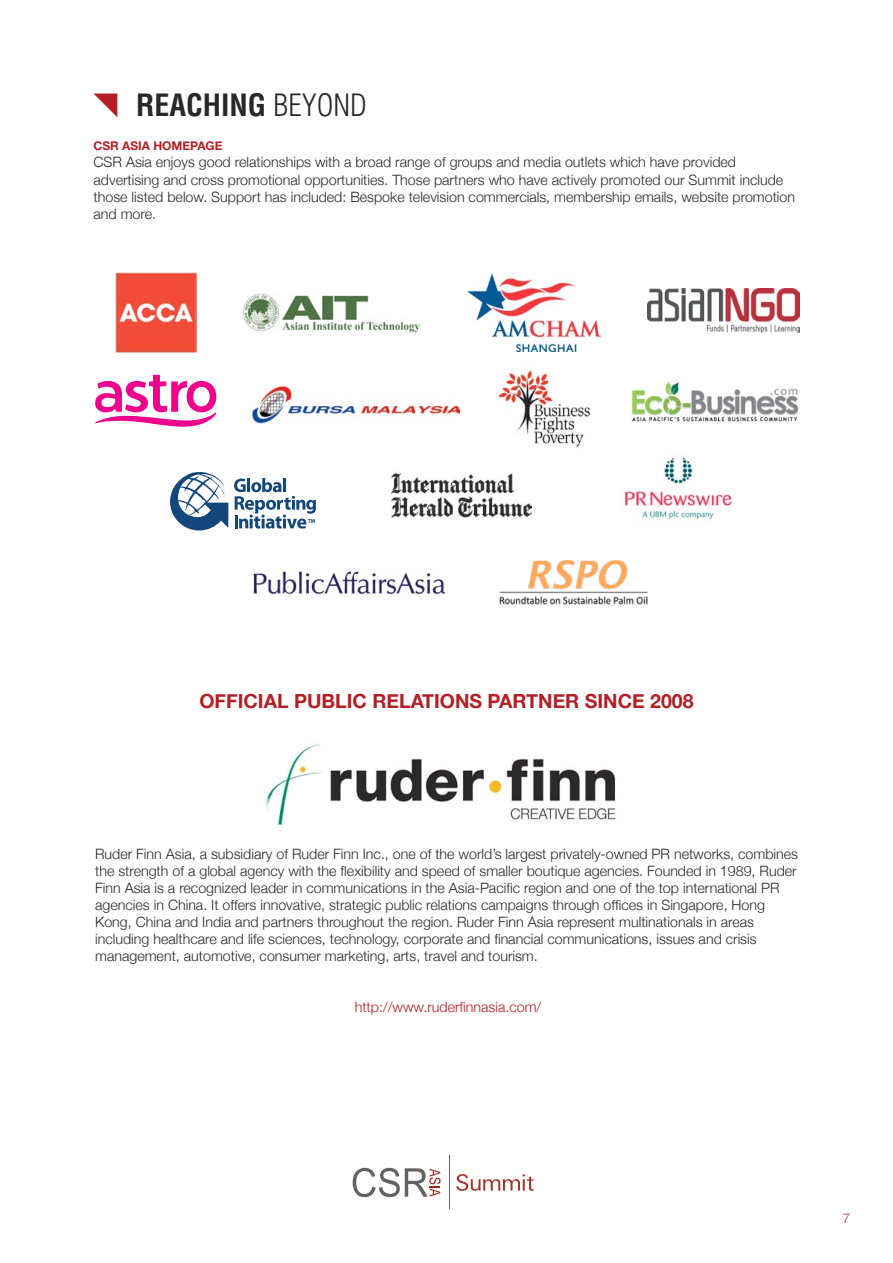
<style>
.page{position:relative;width:893px;height:1263px;background:#fff}
.page>*{position:absolute;margin:0;border:0;box-sizing:border-box;transform-origin:0 0}
.t1{font:700 condensed 30px "Helvetica";color:#292829}
.t2{font:300 condensed 30px "Helvetica";color:#292829}
.t3{font:700 19.5px "Helvetica Neue";color:#b21f24}
.t4{font:300 14.25px/17.1px "Helvetica Neue";color:#292829}
.t5{font:300 14.25px "Helvetica Neue";color:#b21f24}
.t6{font:300 13.5px "Helvetica Neue";color:#ae3a33}
.t7{font:700 12px "Helvetica Neue";color:#b21f24}
</style>
<div class="page">
<svg style="left:94px;top:94px;width:23px;height:23px"></svg>
<img style="left:115px;top:272px;width:81px;height:81px">
<svg style="left:95px;top:375px;width:121px;height:52px"></svg>
<img style="left:243px;top:293px;width:178px;height:39px">
<img style="left:467px;top:273px;width:133px;height:79px">
<img style="left:647px;top:289px;width:152px;height:43px">
<img style="left:496px;top:369px;width:95px;height:78px">
<img style="left:253px;top:385px;width:207px;height:39px">
<img style="left:630px;top:381px;width:169px;height:41px">
<svg style="left:170px;top:472px;width:58px;height:58px"></svg>
<svg style="left:234px;top:478px;width:82px;height:51px"></svg>
<img style="left:391px;top:473px;width:140px;height:45px">
<img style="left:624px;top:457px;width:108px;height:66px">
<img style="left:253px;top:571px;width:193px;height:24px">
<img style="left:499px;top:561px;width:148px;height:44px">
<img style="left:265px;top:744px;width:351px;height:82px">
<svg style="left:353px;top:1168px;width:88px;height:29px"></svg>
<hr style="left:449px;top:1156px;width:1px;height:53px;background:#635f5c">
<svg style="left:456px;top:1174px;width:78px;height:17px"></svg>
<h1 class="t1" style="left:136px;top:86px;width:83px">REACHING</h1>
<h1 class="t2" style="left:274px;top:86px;width:91px">BEYOND</h1>
<p class="t7" style="left:94px;top:137px;width:130px">CSR ASIA HOMEPAGE</p>
<p class="t4" style="left:94px;top:153px;width:703px">CSR Asia enjoys good relationships with a broad range of groups and media outlets which have provided advertising and cross promotional opportunities. Those partners who have actively promoted our Summit include those listed below. Support has included: Bespoke television commercials, membership emails, website promotion and more.</p>
<h2 class="t3" style="left:199px;top:686px;width:12px">OFFI</h2>
<h2 class="t3" style="left:243px;top:686px;width:63px">CIAL PUBLI</h2>
<h2 class="t3" style="left:353px;top:686px;width:83px">C RELATION</h2>
<h2 class="t3" style="left:470px;top:686px;width:71px">S PARTNE</h2>
<h2 class="t3" style="left:565px;top:686px;width:130px">R SIN CE 2008</h2>
<p class="t4" style="left:95px;top:844px;width:704px">Ruder Finn Asia, a subsidiary of Ruder Finn Inc., one of the world’s largest privately-owned PR networks, combines the strength of a global agency with the flexibility and speed of smaller boutique agencies. Founded in 1989, Ruder Finn Asia is a recognized leader in communications in the Asia-Pacific region and one of the top international PR agencies in China. It offers innovative, strategic public relations campaigns through offices in Singapore, Hong Kong, China and India and partners throughout the region. Ruder Finn Asia represent multinationals in areas including healthcare and life sciences, technology, corporate and financial communications, issues and crisis management, automotive, consumer marketing, arts, travel and tourism.</p>
<p class="t5" style="left:355px;top:996px;width:188px">http://www.ruderfinnasia.com/</p>
<p class="t6" style="left:843px;top:1207px;width:9px">7</p>
</div>
